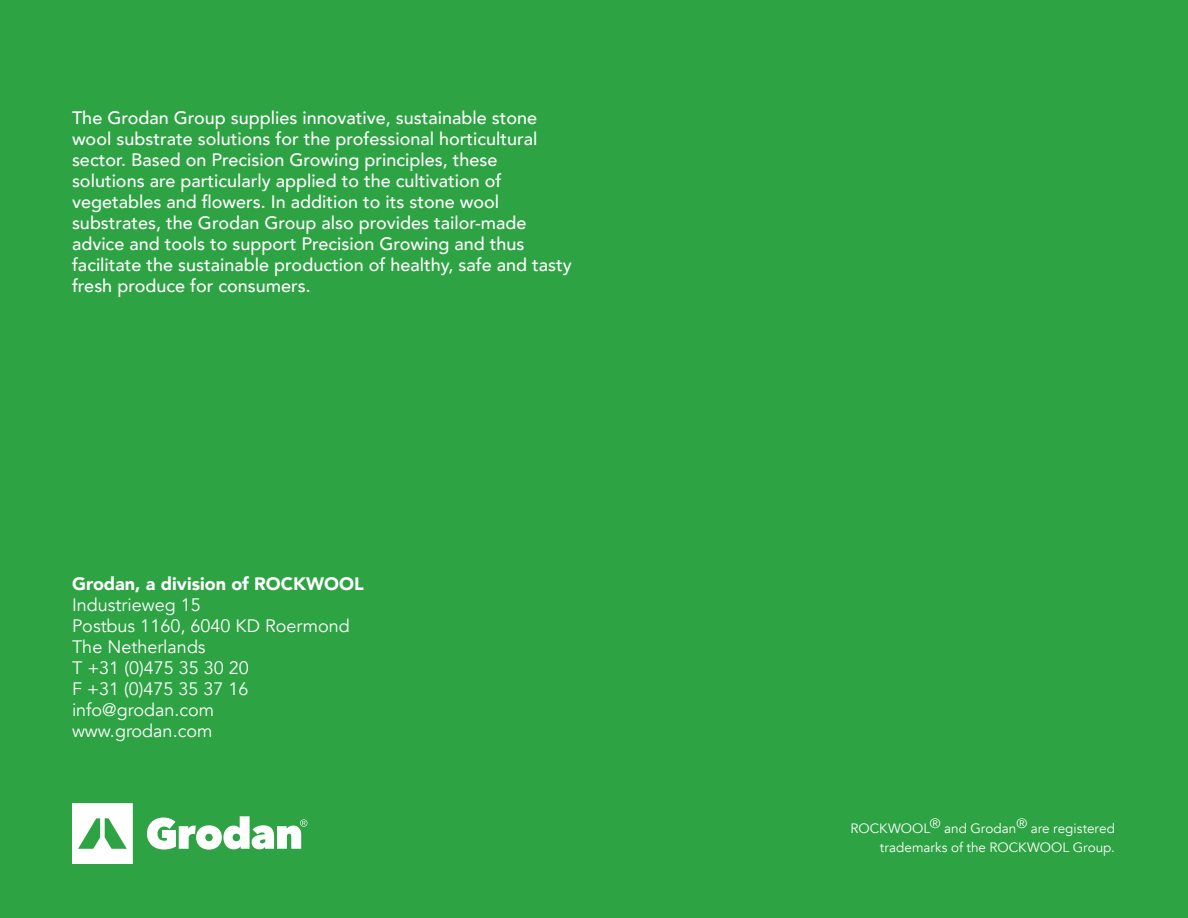
<style>
.page{position:relative;width:1188px;height:918px;background:#2da343}
.page>*{position:absolute;margin:0;border:0;box-sizing:border-box;transform-origin:0 0}
.t1{font:500 18px/21px "Avenir";color:#fff}
.t2{font:18px/21px "Avenir";color:#fff}
.t3{font:900 18px "Avenir";color:#fff}
.t4{font:13.5px/19.5px "Avenir";color:#fff;text-align:right}
</style>
<div class="page">
<svg style="left:72px;top:803px;width:61px;height:61px"></svg>
<svg style="left:147px;top:816px;width:160px;height:34px"></svg>
<p class="t1" style="left:72px;top:106px;width:501px">The Grodan Group supplies innovative, sustainable stone wool substrate solutions for the professional horticultural sector. Based on Precision Growing principles, these solutions are particularly applied to the cultivation of vegetables and flowers. In addition to its stone wool substrates, the Grodan Group also provides tailor-made advice and tools to support Precision Growing and thus facilitate the sustainable production of healthy, safe and tasty fresh produce for consumers.</p>
<p class="t3" style="left:72px;top:569px;width:293px">Grodan, a division of ROCKWOOL</p>
<p class="t2" style="left:72px;top:595px;width:279px">Industrieweg 15<br>Postbus 1160, 6040 KD Roermond<br>The Netherlands<br>T +31 (0)475 35 30 20<br>F +31 (0)475 35 37 16 info@grodan.com www.grodan.com</p>
<p class="t4" style="left:851px;top:819px;width:266px">ROCKWOOL® and Grodan® are registered trademarks of the ROCKWOOL Group.</p>
</div>
